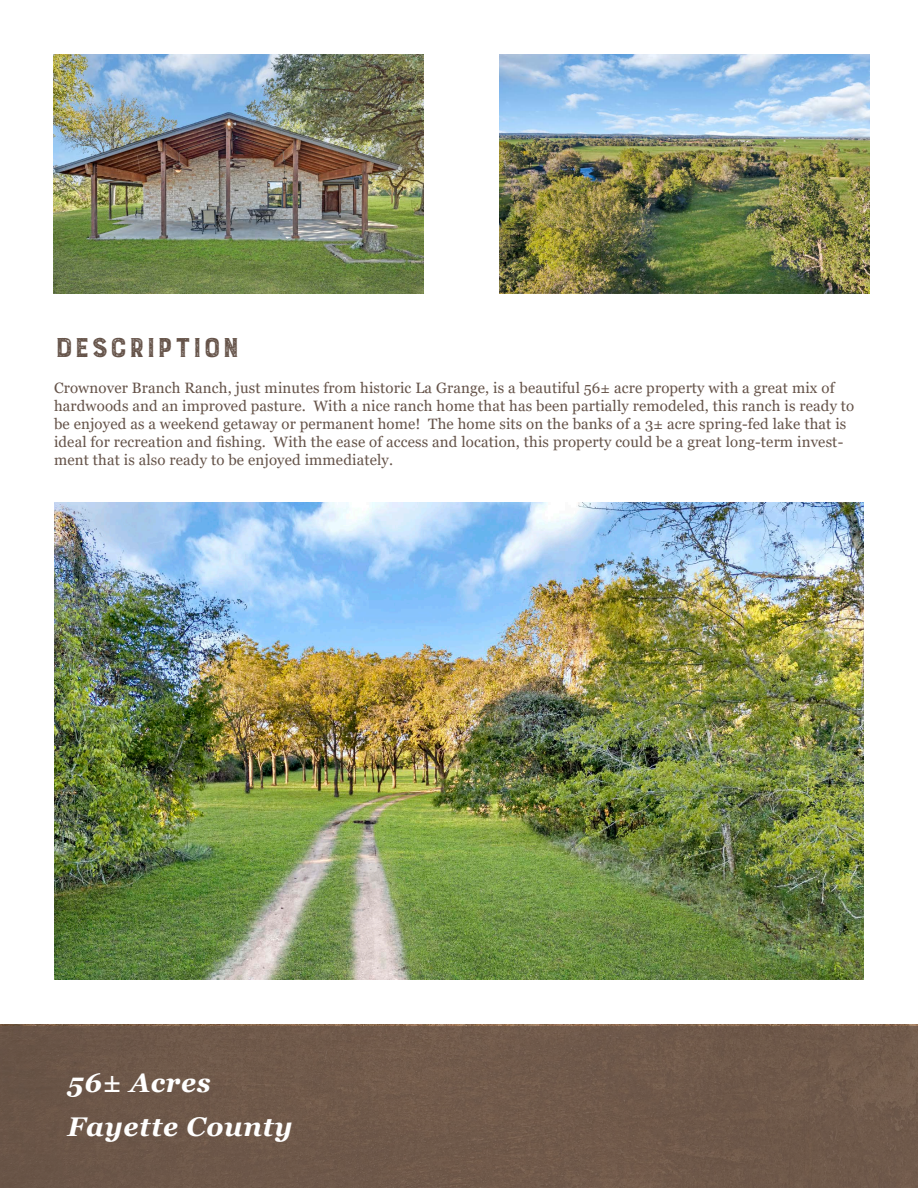
<style>
.page{position:relative;width:918px;height:1188px;background:#fff}
.page>*{position:absolute;margin:0;border:0;box-sizing:border-box;transform-origin:0 0}
.t1{font:300 36px "Burford Rustic";color:#655349}
.t2{font:italic 700 27px/43.5px "Georgia";letter-spacing:.025em;color:#fff}
.t3{font:15px/18px "Georgia";letter-spacing:.01em;color:#655349}
</style>
<div class="page">
<div style="left:0;top:1027px;width:918px;height:161px;background:#6f594a"></div>
<img style="left:54px;top:502px;width:810px;height:477px">
<img style="left:53px;top:54px;width:370px;height:239px">
<img style="left:500px;top:54px;width:369px;height:239px">
<p class="t1" style="left:54px;top:329px;width:188px">description</p>
<p class="t3" style="left:54px;top:379px;width:802px">Crownover Branch Ranch, just minutes from historic La Grange, is a beautiful 56± acre property with a great mix of hardwoods and an improved pasture. With a nice ranch home that has been partially remodeled, this ranch is ready to be enjoyed as a weekend getaway or permanent home! The home sits on the banks of a 3± acre spring-fed lake that is ideal for recreation and fishing. With the ease of access and location, this property could be a great long-term invest&shy;ment that is also ready to be enjoyed immediately.</p>
<h2 class="t2" style="left:68px;top:1061px;width:227px">56± Acres<br>Fayette County</h2>
</div>
